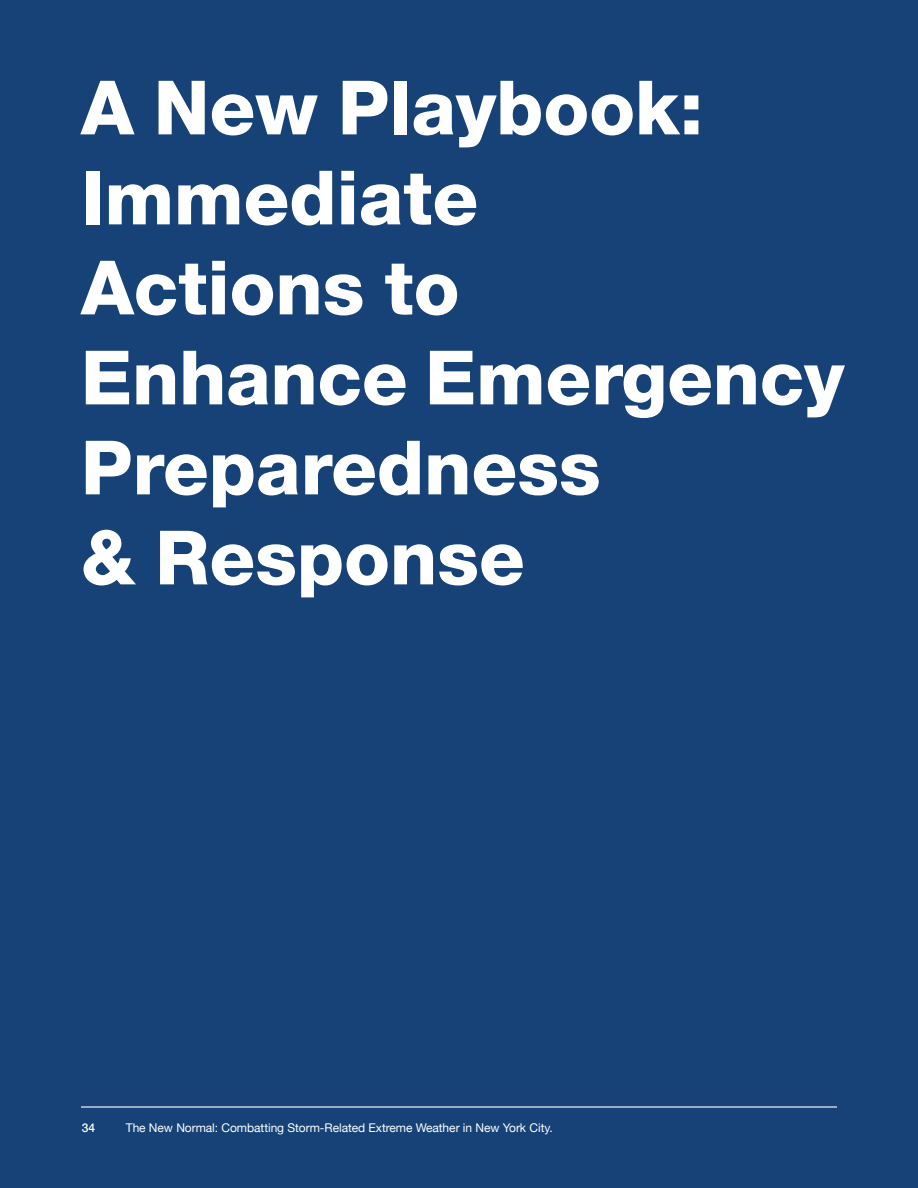
<style>
.page{position:relative;width:918px;height:1188px;background:#164277}
.page>*{position:absolute;margin:0;border:0;box-sizing:border-box;transform-origin:0 0}
.Title_Header{font:800 75px/90px "Helvetica Neue LT Std";color:#fff}
.t1{font:12px "Helvetica Neue";letter-spacing:-.005em;color:#fff}
.t2{font:500 12px "Helvetica Neue";color:#fff}
</style>
<div class="page">
<hr style="left:81px;top:1106px;width:756px;height:2px;background:#fff">
<p class="Title_Header" style="left:81px;top:62px;width:624px">A New Playbook:<br>Immediate<br>Actions to</p>
<p class="Title_Header" style="left:81px;top:332px;width:765px">Enhance Emergency<br>Preparedness<br>&amp; Response</p>
<p class="t2" style="left:82px;top:1118px;width:15px">34</p>
<p class="t1" style="left:126px;top:1120px;width:428px">The New Normal: Combatting Storm-Related Extreme Weather in New York City.</p>
</div>
